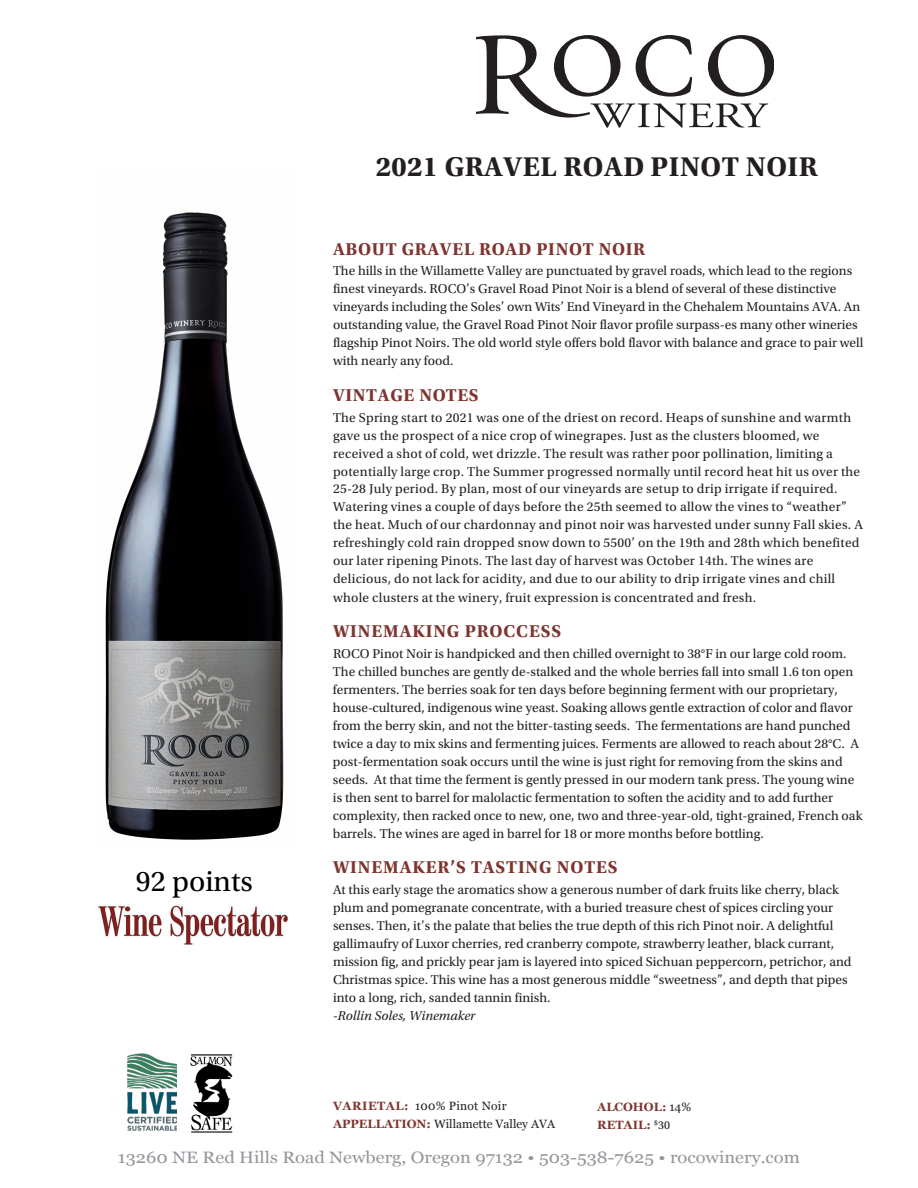
<style>
.page{position:relative;width:918px;height:1188px;background:#fff}
.page>*{position:absolute;margin:0;border:0;box-sizing:border-box;transform-origin:0 0}
.t1{font:30px "Utopia Std";color:#000}
.t2{font:700 28.5px "Utopia Std";letter-spacing:.02em;color:#231f20}
.t3{font:700 18px "Utopia Std";letter-spacing:.05em;color:#7e352f}
.t4{font:16.5px "Georgia";color:#94959b;scale:1.11 1}
.t5{font:13.5px/18px "Utopia Std";color:#231f20}
.t6{font:13.5px/18px "Utopia Std";letter-spacing:.02em;color:#231f20}
.t7{font:12px "Georgia";color:#231f20}
.t8{font:12px "Georgia";letter-spacing:.02em;color:#231f20}
.t9{font:700 12px/17.4px "Georgia";color:#7e352f}
.s1{font-style:italic}
.s2{font-weight:700;color:#7e352f}
.s3{font-weight:400;color:#231f20}
.s4{font-family:"Utopia Std";font-weight:400;color:#231f20}
</style>
<div class="page">
<svg style="left:477px;top:35px;width:297px;height:93px"></svg>
<img style="left:190px;top:1054px;width:43px;height:79px">
<img style="left:128px;top:1053px;width:48px;height:78px">
<img style="left:105px;top:212px;width:179px;height:628px">
<img style="left:98px;top:905px;width:190px;height:40px">
<h1 class="t1" style="left:136px;top:865px;width:118px">92 points</h1>
<p class="t2" style="left:376px;top:150px;width:443px">2021 GRAVEL ROAD PINOT NOIR</p>
<p class="t3" style="left:333px;top:239px;width:314px">ABOUT GRAVEL ROAD PINOT NOIR</p>
<p class="t5" style="left:333px;top:262px;width:532px">The hills in the Willamette Valley are punctuated by gravel roads, which lead to the regions finest vineyards. ROCO’s Gravel Road Pinot Noir is a blend of several of these distinctive vineyards including the Soles’ own Wits’ End Vineyard in the Chehalem Mountains AVA. An outstanding value, the Gravel Road Pinot Noir flavor profile surpass-es many other wineries flagship Pinot Noirs. The old world style offers bold flavor with balance and grace to pair well with nearly any food.</p>
<p class="t3" style="left:333px;top:385px;width:147px">VINTAGE NOTES</p>
<p class="t6" style="left:333px;top:408px;width:531px">The Spring start to 2021 was one of the driest on record. Heaps of sunshine and warmth gave us the prospect of a nice crop of winegrapes. Just as the clusters bloomed, we received a shot of cold, wet drizzle. The result was rather poor pollination, limiting a potentially large crop. The Summer progressed normally until record heat hit us over the 25-28 July period. By plan, most of our vineyards are setup to drip irrigate if required.<br>Watering vines a couple of days before the 25th seemed to allow the vines to “weather” the heat. Much of our chardonnay and pinot noir was harvested under sunny Fall skies. A refreshingly cold rain dropped snow down to 5500’ on the 19th and 28th which benefited our later ripening Pinots. The last day of harvest was October 14th. The wines are delicious, do not lack for acidity, and due to our ability to drip irrigate vines and chill whole clusters at the winery, fruit expression is concentrated and fresh.</p>
<p class="t3" style="left:333px;top:621px;width:230px">WINEMAKING PROCCESS</p>
<p class="t5" style="left:333px;top:645px;width:531px">ROCO Pinot Noir is handpicked and then chilled overnight to 38°F in our large cold room.<br>The chilled bunches are gently de- stalked and the whole berries fall into small 1.6 ton open fermenters. The berries soak for ten days before beginning ferment with our proprietary, house- cultured, indigenous wine yeast. Soaking allows gentle extraction of color and flavor from the berry skin, and not the bitter-tasting seeds. The fermentations are hand punched twice a day to mix skins and fermenting juices. Ferments are allowed to reach about 28°C. A post-fermentation soak occurs until the wine is just right for removing from the skins and seeds. At that time the ferment is gently pressed in our modern tank press. The young wine is then sent to barrel for malolactic fermentation to soften the acidity and to add further complexity, then racked once to new, one, two and three-year-old, tight-grained, French oak barrels. The wines are aged in barrel for 18 or more months before bottling.</p>
<p class="t3" style="left:333px;top:857px;width:286px">WINEMAKER’S TASTING NOTES</p>
<p class="t5" style="left:333px;top:881px;width:520px">At this early stage the aromatics show a generous number of dark fruits like cherry, black plum and pomegranate concentrate, with a buried treasure chest of spices circling your senses. Then, it’s the palate that belies the true depth of this rich Pinot noir. A delightful gallimaufry of Luxor cherries, red cranberry compote, strawberry leather, black currant, mission fig, and prickly pear jam is layered into spiced Sichuan peppercorn, petrichor, and Christmas spice. This wine has a most generous middle “sweetness”, and depth that pipes into a long, rich, sanded tannin finish.<br><span class="s1">-Rollin Soles, Winemaker</span></p>
<p class="t8" style="left:333px;top:1097px;width:175px"><span class="s2">VARIETAL:</span> 100% Pinot Noir</p>
<p class="t7" style="left:333px;top:1115px;width:224px"><span class="s2">APPELLATION:</span> Willamette Valley AVA</p>
<p class="t9" style="left:597px;top:1098px;width:95px">ALCOHOL: <span class="s3">14%<br></span>RETAIL: <sup>$</sup><span class="s4">30</span></p>
<p class="t4" style="left:118px;top:1145px;width:616px">13260 NE Red Hills Road Newberg, Oregon 97132 • 503-538-7625 • rocowinery.com</p>
</div>
